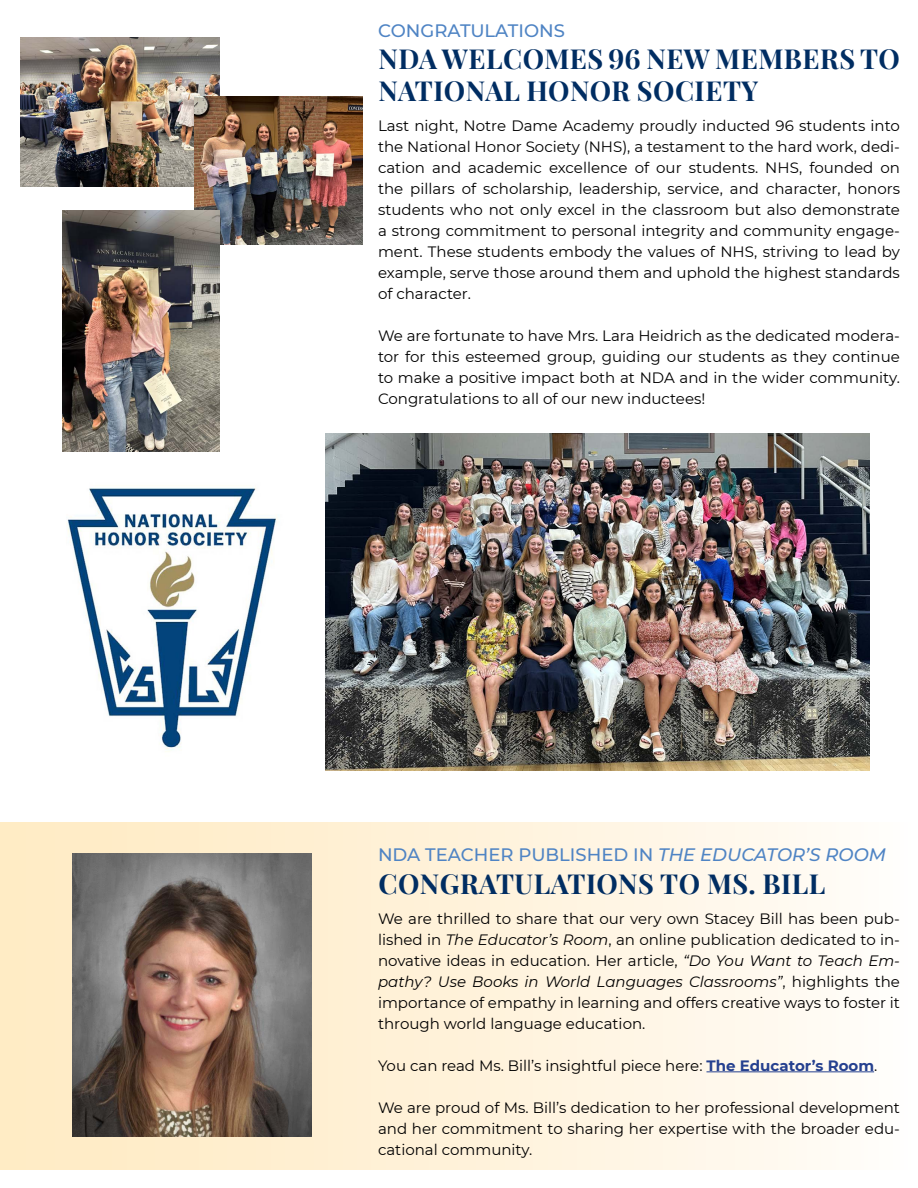
<style>
.page{position:relative;width:918px;height:1188px;background:#fff}
.page>*{position:absolute;margin:0;border:0;box-sizing:border-box;transform-origin:0 0}
.t1{font:27px/32.4px "Playfair Display";letter-spacing:.02em;color:#002d62}
.t2{font:500 18px "Montserrat";color:#4f84c4}
.t3{font:15px/21px "Montserrat";color:#000;text-align:justify}
.s1{font-style:italic}
.s2{font-weight:700;color:#25408f}
</style>
<div class="page">
<div style="left:0;top:822px;width:918px;height:348px;background:linear-gradient(to right,#ffeac0,#fffcf8)"></div>
<hr style="left:706px;top:1071px;width:168px;height:1px;background:#25408f">
<img style="left:72px;top:853px;width:240px;height:284px">
<img style="left:326px;top:434px;width:543px;height:336px">
<img style="left:21px;top:38px;width:198px;height:148px">
<img style="left:195px;top:96px;width:168px;height:149px">
<img style="left:63px;top:211px;width:156px;height:240px">
<img style="left:66px;top:487px;width:212px;height:265px">
<p class="t2" style="left:378px;top:18px;width:188px">CONGRATULATIONS</p>
<h1 class="t1" style="left:379px;top:40px;width:523px">NDA WELCOMES 96 NEW MEMBERS TO<br>NATIONAL HONOR SOCIETY</h1>
<p class="t3" style="left:378px;top:115px;width:524px">Last night, Notre Dame Academy proudly inducted 96 students into the National Honor Society (NHS), a testament to the hard work, dedi&shy;cation and academic excellence of our students. NHS, founded on the pillars of scholarship, leadership, service, and character, honors students who not only excel in the classroom but also demonstrate a strong commitment to personal integrity and community engage&shy;ment. These students embody the values of NHS, striving to lead by example, serve those around them and uphold the highest standards of character.</p>
<p class="t3" style="left:378px;top:325px;width:523px">We are fortunate to have Mrs. Lara Heidrich as the dedicated modera&shy;tor for this esteemed group, guiding our students as they continue to make a positive impact both at NDA and in the wider community.<br>Congratulations to all of our new inductees!</p>
<p class="t2" style="left:378px;top:842px;width:510px">NDA TEACHER PUBLISHED IN <span class="s1">THE EDUCATOR’S ROOM</span></p>
<h1 class="t1" style="left:379px;top:865px;width:448px">CONGRATULATIONS TO MS. BILL</h1>
<p class="t3" style="left:378px;top:907px;width:524px">We are thrilled to share that our very own Stacey Bill has been pub&shy;lished in <span class="s1">The Educator’s Room</span>, an online publication dedicated to in&shy;novative ideas in education. Her article, <span class="s1">“Do You Want to Teach Em&shy;pathy? Use Books in World Languages Classrooms”</span>, highlights the importance of empathy in learning and offers creative ways to foster it through world language education.</p>
<p class="t3" style="left:378px;top:1054px;width:501px">You can read Ms. Bill’s insightful piece here: <span class="s2">The Educator’s Room</span>.</p>
<p class="t3" style="left:378px;top:1096px;width:524px">We are proud of Ms. Bill’s dedication to her professional development and her commitment to sharing her expertise with the broader edu&shy;cational community.</p>
</div>
